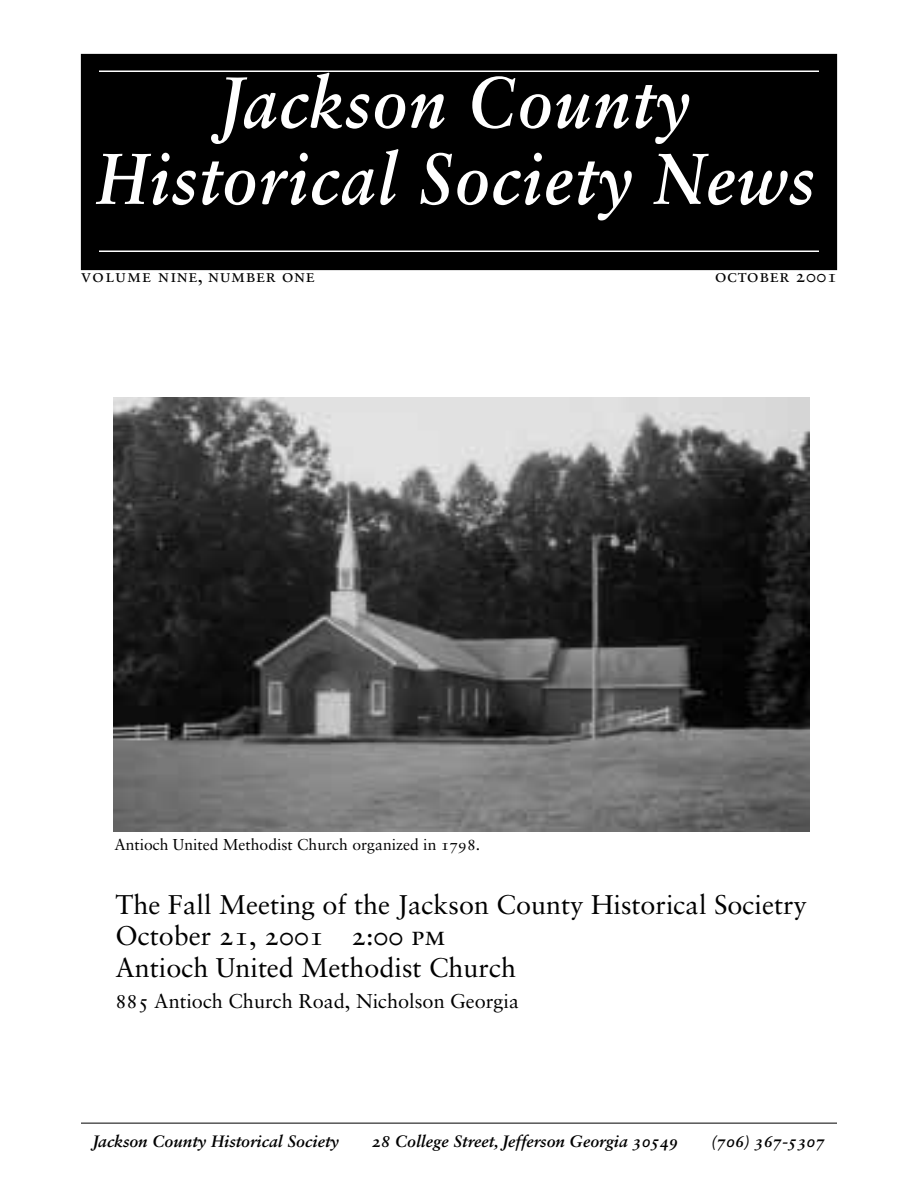
<style>
.page{position:relative;width:918px;height:1188px;background:#fff}
.page>*{position:absolute;margin:0;border:0;box-sizing:border-box;transform-origin:0 0}
.t1{font:72px/76.5px "Sabon Bold Italic Os F";letter-spacing:.03em;color:#fff;text-align:center;scale:.9 1}
.t2{font:27px/31.5px "Sabon Roman Os F";color:#000}
.t3{font:19.95px "Sabon Roman Os F";color:#000}
.t4{font:18px "Sabon Roman SC";letter-spacing:.03em;color:#000}
.t5{font:16.5px "Sabon Bold Italic Os F";color:#000}
.t6{font:15.75px "Sabon Roman Os F";color:#000}
.s1{font-family:"Sabon Roman SC"}
</style>
<div class="page">
<div style="left:81px;top:54px;width:756px;height:216px;background:#000"></div>
<hr style="left:81px;top:1123px;width:756px;height:1px;background:#000">
<hr style="left:99px;top:250px;width:720px;height:2px;background:#fff">
<hr style="left:99px;top:70px;width:720px;height:2px;background:#fff">
<img style="left:113px;top:398px;width:696px;height:434px">
<h1 class="t1" style="left:96px;top:64px;width:799px">Jackson County<br>Historical Society News</h1>
<p class="t4" style="left:81px;top:265px;width:235px">volume nine, number one</p>
<p class="t4" style="left:715px;top:265px;width:124px">october 2001</p>
<p class="t6" style="left:114px;top:835px;width:367px">Antioch United Methodist Church organized in 1798.</p>
<p class="t2" style="left:116px;top:889px;width:693px">The Fall Meeting of the Jackson County Historical Societry<br>October 21, 2001 2:00 <span class="s1">pm<br></span>Antioch United Methodist Church</p>
<p class="t3" style="left:116px;top:990px;width:405px">885 Antioch Church Road, Nicholson Georgia</p>
<p class="t5" style="left:93px;top:1131px;width:247px">Jackson County Historical Society</p>
<p class="t5" style="left:372px;top:1131px;width:308px">28 College Street, Jefferson Georgia 30549</p>
<p class="t5" style="left:711px;top:1131px;width:115px">(706) 367-5307</p>
</div>
